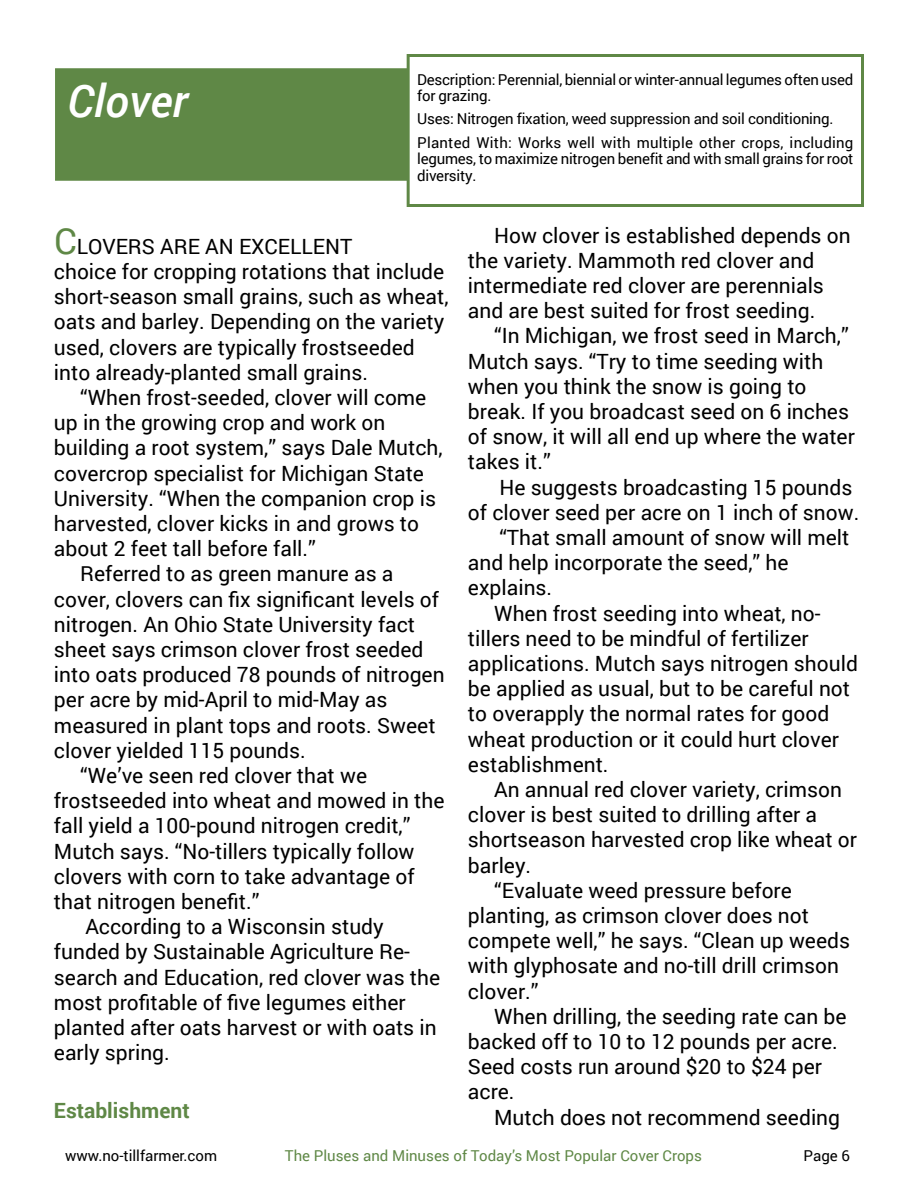
<style>
.page{position:relative;width:918px;height:1188px;background:#fff}
.page>*{position:absolute;margin:0;border:0;box-sizing:border-box;transform-origin:0 0}
.t1{font:italic 500 45px "Roboto";color:#fff}
.t2{font:21px/25.2px "Roboto";color:#000}
.t3{font:700 21px "Roboto";color:#5f8846}
.t4{font:15px/16.5px "Roboto";letter-spacing:-.015em;color:#000}
.t5{font:15px "Roboto";color:#5f8846}
.s1{font-size:36px;color:#5f8846}
</style>
<div class="page">
<div style="left:407px;top:54px;width:457px;height:153px;border:3px solid #5f8846"></div>
<div style="left:56px;top:69px;width:351px;height:111px;background:#5f8846"></div>
<div style="left:55px;top:68px;width:352px;height:113px;border:2px solid #5f8846"></div>
<h1 class="t1" style="left:67px;top:69px;width:122px">Clover</h1>
<p class="t4" style="left:417px;top:71px;width:438px">Description: Perennial, biennial or winter-annual legumes often used for grazing.</p>
<p class="t4" style="left:417px;top:107px;width:438px;line-height:23.2px">Uses: Nitrogen fixation, weed suppression and soil conditioning.<br>Planted With: Works well with multiple other crops, including</p>
<p class="t4" style="left:417px;top:150px;width:438px">legumes, to maximize nitrogen benefit and with small grains for root diversity.</p>
<p class="t2" style="left:54px;top:233px;width:396px"><span class="s1">C</span>LOVERS ARE AN EXCELLENT<br>choice for cropping rotations that include short-season small grains, such as wheat, oats and barley. Depending on the variety used, clovers are typically frostseeded into already-planted small grains.</p>
<p class="t2" style="left:80px;top:384px;width:348px">“When frost-seeded, clover will come</p>
<p class="t2" style="left:54px;top:409px;width:333px">up in the growing crop and work on</p>
<p class="t2" style="left:54px;top:434px;width:390px">building a root system,” says Dale Mutch,</p>
<p class="t2" style="left:54px;top:460px;width:372px">covercrop specialist for Michigan State</p>
<p class="t2" style="left:54px;top:485px;width:384px">University. “When the companion crop is</p>
<p class="t2" style="left:54px;top:510px;width:367px">harvested, clover kicks in and grows to</p>
<p class="t2" style="left:54px;top:535px;width:263px">about 2 feet tall before fall.”</p>
<p class="t2" style="left:80px;top:560px;width:315px">Referred to as green manure as a</p>
<p class="t2" style="left:54px;top:586px;width:387px">cover, clovers can fix significant levels of</p>
<p class="t2" style="left:54px;top:611px;width:363px">nitrogen. An Ohio State University fact</p>
<p class="t2" style="left:54px;top:636px;width:371px">sheet says crimson clover frost seeded</p>
<p class="t2" style="left:54px;top:661px;width:392px">into oats produced 78 pounds of nitrogen</p>
<p class="t2" style="left:54px;top:686px;width:335px">per acre by mid-April to mid-May as</p>
<p class="t2" style="left:54px;top:712px;width:383px">measured in plant tops and roots. Sweet</p>
<p class="t2" style="left:54px;top:737px;width:253px">clover yielded 115 pounds.</p>
<p class="t2" style="left:80px;top:762px;width:289px">“We’ve seen red clover that we</p>
<p class="t2" style="left:54px;top:787px;width:392px">frostseeded into wheat and mowed in the</p>
<p class="t2" style="left:54px;top:812px;width:358px">fall yield a 100-pound nitrogen credit,”</p>
<p class="t2" style="left:54px;top:838px;width:362px">Mutch says. “No-tillers typically follow</p>
<p class="t2" style="left:54px;top:863px;width:362px">clovers with corn to take advantage of</p>
<p class="t2" style="left:54px;top:888px;width:207px">that nitrogen benefit.”</p>
<p class="t2" style="left:85px;top:913px;width:300px">According to a Wisconsin study</p>
<p class="t2" style="left:54px;top:938px;width:358px">funded by Sustainable Agriculture Re-</p>
<p class="t2" style="left:54px;top:964px;width:388px">search and Education, red clover was the</p>
<p class="t2" style="left:54px;top:989px;width:353px">most profitable of five legumes either</p>
<p class="t2" style="left:54px;top:1014px;width:384px">planted after oats harvest or with oats in</p>
<p class="t2" style="left:54px;top:1039px;width:117px">early spring.</p>
<p class="t3" style="left:54px;top:1095px;width:137px">Establishment</p>
<p class="t2" style="left:468px;top:222px;width:384px;text-indent:26px">How clover is established depends on the variety. Mammoth red clover and intermediate red clover are perennials and are best suited for frost seeding.</p>
<p class="t2" style="left:468px;top:322px;width:388px;text-indent:26px">“In Michigan, we frost seed in March,”<br>Mutch says. “Try to time seeding with when you think the snow is going to break. If you broadcast seed on 6 inches of snow, it will all end up where the water takes it.”</p>
<p class="t2" style="left:499px;top:474px;width:355px">He suggests broadcasting 15 pounds</p>
<p class="t2" style="left:468px;top:499px;width:393px">of clover seed per acre on 1 inch of snow.</p>
<p class="t2" style="left:499px;top:524px;width:352px">“That small amount of snow will melt</p>
<p class="t2" style="left:468px;top:549px;width:322px">and help incorporate the seed,” he</p>
<p class="t2" style="left:468px;top:574px;width:86px">explains.</p>
<p class="t2" style="left:494px;top:600px;width:328px">When frost seeding into wheat, no-</p>
<p class="t2" style="left:468px;top:625px;width:342px">tillers need to be mindful of fertilizer</p>
<p class="t2" style="left:468px;top:650px;width:391px">applications. Mutch says nitrogen should</p>
<p class="t2" style="left:468px;top:675px;width:384px">be applied as usual, but to be careful not</p>
<p class="t2" style="left:468px;top:700px;width:363px">to overapply the normal rates for good</p>
<p class="t2" style="left:468px;top:726px;width:373px">wheat production or it could hurt clover</p>
<p class="t2" style="left:468px;top:751px;width:142px">establishment.</p>
<p class="t2" style="left:494px;top:776px;width:349px">An annual red clover variety, crimson</p>
<p class="t2" style="left:468px;top:801px;width:351px">clover is best suited to drilling after a</p>
<p class="t2" style="left:468px;top:826px;width:391px">shortseason harvested crop like wheat or</p>
<p class="t2" style="left:468px;top:852px;width:65px">barley.</p>
<p class="t2" style="left:494px;top:877px;width:299px">“Evaluate weed pressure before</p>
<p class="t2" style="left:468px;top:902px;width:343px">planting, as crimson clover does not</p>
<p class="t2" style="left:468px;top:927px;width:384px">compete well,” he says. “Clean up weeds</p>
<p class="t2" style="left:468px;top:952px;width:373px">with glyphosate and no-till drill crimson</p>
<p class="t2" style="left:468px;top:978px;width:72px">clover.”</p>
<p class="t2" style="left:494px;top:1003px;width:354px">When drilling, the seeding rate can be</p>
<p class="t2" style="left:468px;top:1028px;width:371px">backed off to 10 to 12 pounds per acre.</p>
<p class="t2" style="left:468px;top:1053px;width:356px">Seed costs run around $20 to $24 per</p>
<p class="t2" style="left:468px;top:1078px;width:48px">acre.</p>
<p class="t2" style="left:494px;top:1104px;width:348px">Mutch does not recommend seeding</p>
<p class="t4" style="left:65px;top:1147px;width:153px">www.no-tillfarmer.com</p>
<p class="t5" style="left:285px;top:1146px;width:419px">The Pluses and Minuses of Today’s Most Popular Cover Crops</p>
<p class="t4" style="left:804px;top:1147px;width:48px">Page 6</p>
</div>
